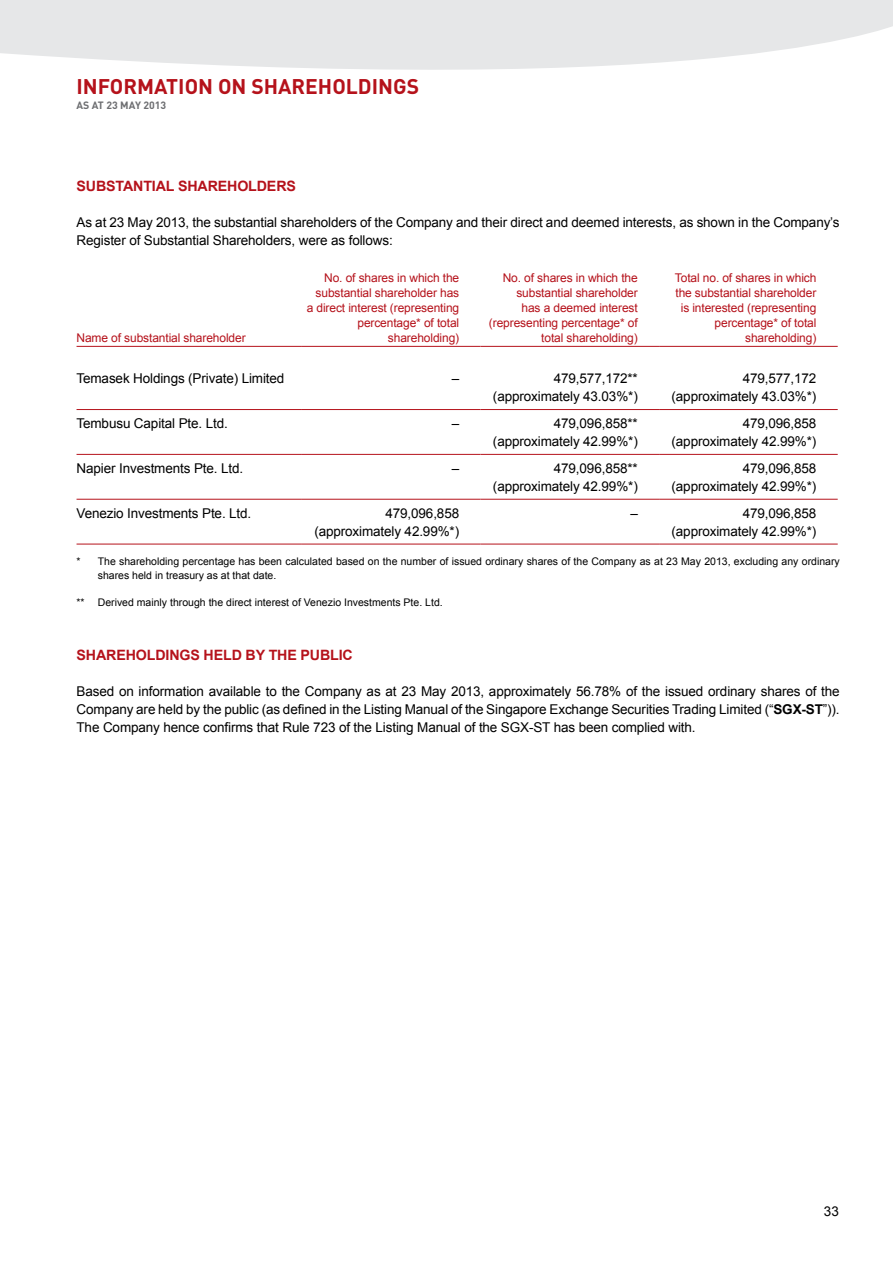
<style>
.page{position:relative;width:893px;height:1263px;background:#fff}
.page>*{position:absolute;margin:0;border:0;box-sizing:border-box;transform-origin:0 0}
.t1{font:700 21px "DIN";color:#b5121b}
.t2{font:700 14.25px "Arial";letter-spacing:-.01em;color:#b5121b}
.t3{font:13.5px/18px "Arial";letter-spacing:-.01em;color:#000;text-align:right}
.t4{font:12px/15px "Arial";letter-spacing:-.01em;color:#b5121b;text-align:right}
.t5{font:10.5px/13.5px "Arial";color:#000}
.t6{font:700 10.5px "DIN";color:#6d6e71}
.s1{font-weight:700}
</style>
<div class="page">
<svg style="left:0;top:0;width:893px;height:70px;background:#e9eaeb"></svg>
<hr style="left:77px;top:409px;width:225px;height:1px;background:#b5121b">
<hr style="left:302px;top:409px;width:178px;height:1px;background:#b5121b">
<hr style="left:480px;top:409px;width:179px;height:1px;background:#b5121b">
<hr style="left:659px;top:409px;width:179px;height:1px;background:#b5121b">
<hr style="left:77px;top:454px;width:225px;height:1px;background:#b5121b">
<hr style="left:302px;top:454px;width:178px;height:1px;background:#b5121b">
<hr style="left:480px;top:454px;width:179px;height:1px;background:#b5121b">
<hr style="left:659px;top:454px;width:179px;height:1px;background:#b5121b">
<hr style="left:77px;top:499px;width:225px;height:1px;background:#b5121b">
<hr style="left:77px;top:544px;width:225px;height:1px;background:#b5121b">
<hr style="left:302px;top:499px;width:178px;height:1px;background:#b5121b">
<hr style="left:302px;top:544px;width:178px;height:1px;background:#b5121b">
<hr style="left:480px;top:499px;width:179px;height:1px;background:#b5121b">
<hr style="left:480px;top:544px;width:179px;height:1px;background:#b5121b">
<hr style="left:659px;top:499px;width:179px;height:1px;background:#b5121b">
<hr style="left:659px;top:544px;width:179px;height:1px;background:#b5121b">
<hr style="left:77px;top:346px;width:225px;height:1px;background:#b5121b">
<hr style="left:302px;top:346px;width:178px;height:1px;background:#b5121b">
<hr style="left:480px;top:346px;width:179px;height:1px;background:#b5121b">
<hr style="left:659px;top:346px;width:179px;height:1px;background:#b5121b">
<h1 class="t1" style="left:77px;top:73px;width:344px">I NFORMATION ON SHAREHOLDINGS</h1>
<p class="t6" style="left:77px;top:98px;width:91px">AS AT 23 MAY 2013</p>
<p class="t2" style="left:77px;top:177px;width:11px">SUBSTANT</p>
<p class="t2" style="left:152px;top:177px;width:37px">IAL SHA</p>
<p class="t2" style="left:208px;top:177px;width:21px">REHO</p>
<p class="t2" style="left:248px;top:177px;width:48px">LDERS</p>
<p class="t3" style="left:77px;top:213px;width:765px;text-align:left">As at 23 May 2013, the substantial shareholders of the Company and their direct and deemed interests, as shown in the Company’s<br>Register of Substantial Shareholders, were as follows:</p>
<p class="t4" style="left:77px;top:330px;width:171px">Name of substantial shareholder</p>
<p class="t4" style="left:307px;top:270px;width:154px">No. of shares in which the substantial shareholder has a direct interest (representing percentage* of total shareholding)</p>
<p class="t4" style="left:489px;top:270px;width:150px">No. of shares in which the substantial shareholder<br>has a deemed interest (representing percentage* of total shareholding)</p>
<p class="t4" style="left:675px;top:270px;width:143px">Total no. of shares in which the substantial shareholder is interested (representing percentage* of total shareholding)</p>
<p class="t3" style="left:77px;top:369px;width:209px">Temasek Holdings (Private) Limited</p>
<p class="t3" style="left:452px;top:369px;width:9px">–</p>
<p class="t3" style="left:493px;top:369px;width:146px">479,577,172** (approximately 43.03%*)</p>
<p class="t3" style="left:672px;top:369px;width:146px">479,577,172 (approximately 43.03%*)</p>
<p class="t3" style="left:77px;top:414px;width:153px">Tembusu Capital Pte. Ltd.</p>
<p class="t3" style="left:452px;top:414px;width:9px">–</p>
<p class="t3" style="left:493px;top:414px;width:146px">479,096,858** (approximately 42.99%*)</p>
<p class="t3" style="left:672px;top:414px;width:146px">479,096,858 (approximately 42.99%*)</p>
<p class="t3" style="left:77px;top:459px;width:168px">Napier Investments Pte. Ltd.</p>
<p class="t3" style="left:452px;top:459px;width:9px">–</p>
<p class="t3" style="left:493px;top:459px;width:146px">479,096,858** (approximately 42.99%*)</p>
<p class="t3" style="left:672px;top:459px;width:146px">479,096,858 (approximately 42.99%*)</p>
<p class="t3" style="left:77px;top:504px;width:176px">Venezio Investments Pte. Ltd.</p>
<p class="t3" style="left:314px;top:504px;width:146px">479,096,858 (approximately 42.99%*)</p>
<p class="t3" style="left:630px;top:504px;width:9px">–</p>
<p class="t3" style="left:672px;top:504px;width:146px">479,096,858 (approximately 42.99%*)</p>
<p class="t5" style="left:98px;top:555px;width:743px;text-indent:-21px">* The shareholding percentage has been calculated based on the number of issued ordinary shares of the Company as at 23 May 2013, excluding any ordinary shares held in treasury as at that date.</p>
<p class="t5" style="left:77px;top:595px;width:368px">** Derived mainly through the direct interest of Venezio Investments Pte. Ltd.</p>
<p class="t2" style="left:77px;top:645px;width:11px">SHA</p>
<p class="t2" style="left:106px;top:645px;width:21px">REHO</p>
<p class="t2" style="left:147px;top:645px;width:132px">LDINGS HELD BY THE</p>
<p class="t2" style="left:301px;top:645px;width:54px">PUBLIC</p>
<p class="t3" style="left:77px;top:682px;width:765px;text-align:justify">Based on information available to the Company as at 23 May 2013, approximately 56.78% of the issued ordinary shares of the Company are held by the public (as defined in the Listing Manual of the Singapore Exchange Securities Trading Limited (“<span class="s1">SGX-ST</span>”)).<br>The Company hence confirms that Rule 723 of the Listing Manual of the SGX-ST has been complied with.</p>
<p class="t3" style="left:824px;top:1202px;width:17px">33</p>
</div>
